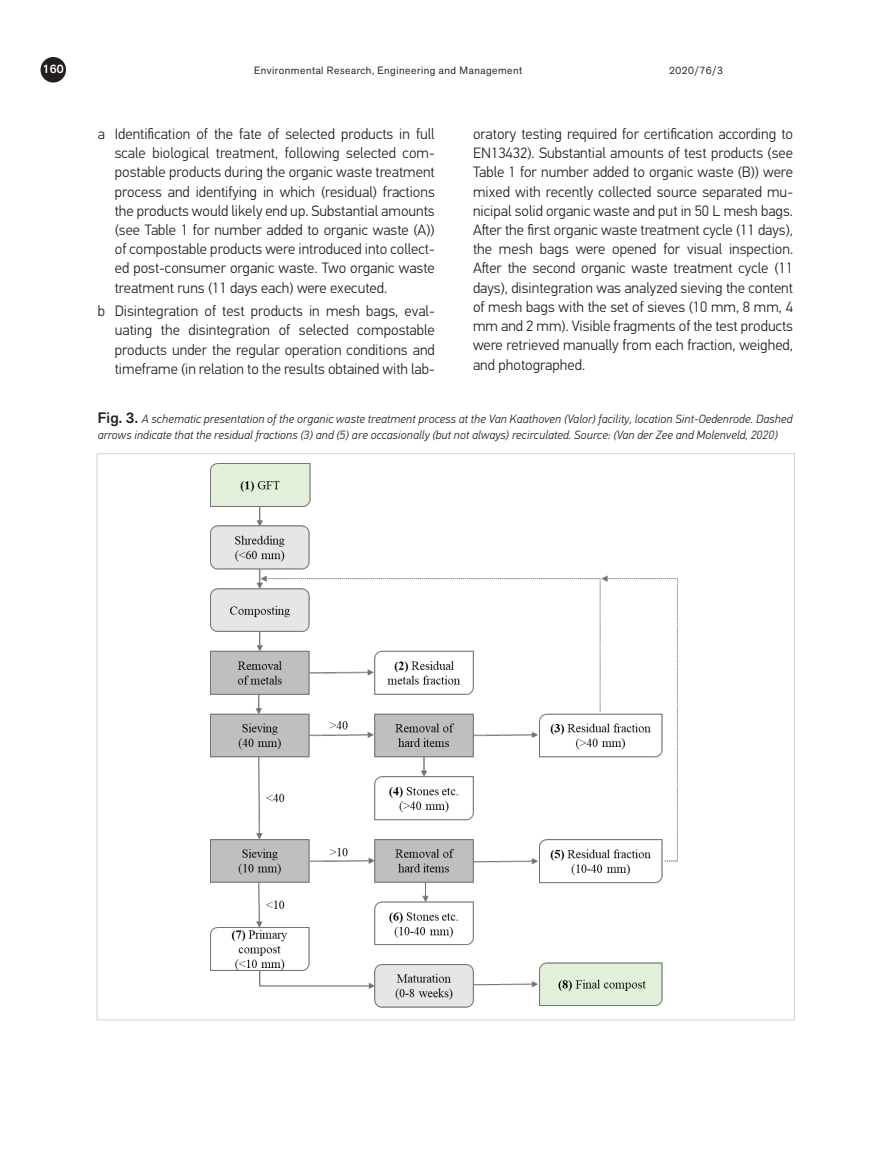
<style>
.page{position:relative;width:893px;height:1149px;background:#fff}
.page>*{position:absolute;margin:0;border:0;box-sizing:border-box;transform-origin:0 0}
.t1{font:300 15px/19.2px "PF Din Text Pro";color:#231f20;text-align:justify}
.Pav_pavadin{font:italic 300 12px/16.5px "PF Din Text Pro";letter-spacing:.01em;color:#231f20}
.t2{font:500 12px "Akzid Grtsk Next";color:#fff}
.t3{font:10.5px "Akzid Grtsk Next";letter-spacing:.05em;color:#231f20}
.s1{font-family:"Akzid Grtsk Next";font-weight:500;font-style:normal;font-size:15px}
</style>
<div class="page">
<div style="left:41px;top:57px;width:25px;height:25px;background:#231f20;border-radius:50%"></div>
<img style="left:210px;top:463px;width:467px;height:544px">
<p class="t2" style="left:43px;top:61px;width:22px">160</p>
<p class="t3" style="left:254px;top:63px;width:270px">Environmental Research, Engineering and Management</p>
<p class="t3" style="left:669px;top:63px;width:55px">2020/76/3</p>
<p class="t1" style="left:473px;top:124px;width:321px">oratory testing required for certification according to EN13432). Substantial amounts of test products (see Table 1 for number added to organic waste (B)) were mixed with recently collected source separated mu&shy;nicipal solid organic waste and put in 50 L mesh bags.<br>After the fi rst organic waste treatment cycle (11 days), the mesh bags were opened for visual inspection.<br>After the second organic waste treatment cycle (11 days), disintegration was analyzed sieving the content of mesh bags with the set of sieves (10 mm, 8 mm, 4 mm and 2 mm). Visible fragments of the test products were retrieved manually from each fraction, weighed, and photographed.</p>
<p class="Pav_pavadin" style="left:98px;top:410px;width:696px"><span class="s1">Fig. 3.</span> A schematic presentation of the organic waste treatment process at the Van Kaathoven (Valor) facility, location Sint-Oedenrode. Dashed arrows indicate that the residual fractions (3) and (5) are occasionally (but not always) recirculated. Source: (Van der Zee and Molenveld, 2020)</p>
<p class="t1" style="left:115px;top:124px;width:321px;text-indent:-17px">a Identification of the fate of selected products in full scale biological treatment, following selected com&shy;postable products during the organic waste treatment process and identifying in which (residual) fractions the products would likely end up. Substantial amounts (see Table 1 for number added to organic waste (A)) of compostable products were introduced into collect&shy;ed post-consumer organic waste. Two organic waste treatment runs (11 days each) were executed.</p>
<p class="t1" style="left:115px;top:301px;width:321px;text-indent:-17px">b Disintegration of test products in mesh bags, eval&shy;uating the disintegration of selected compostable products under the regular operation conditions and timeframe (in relation to the results obtained with lab-</p>
</div>
